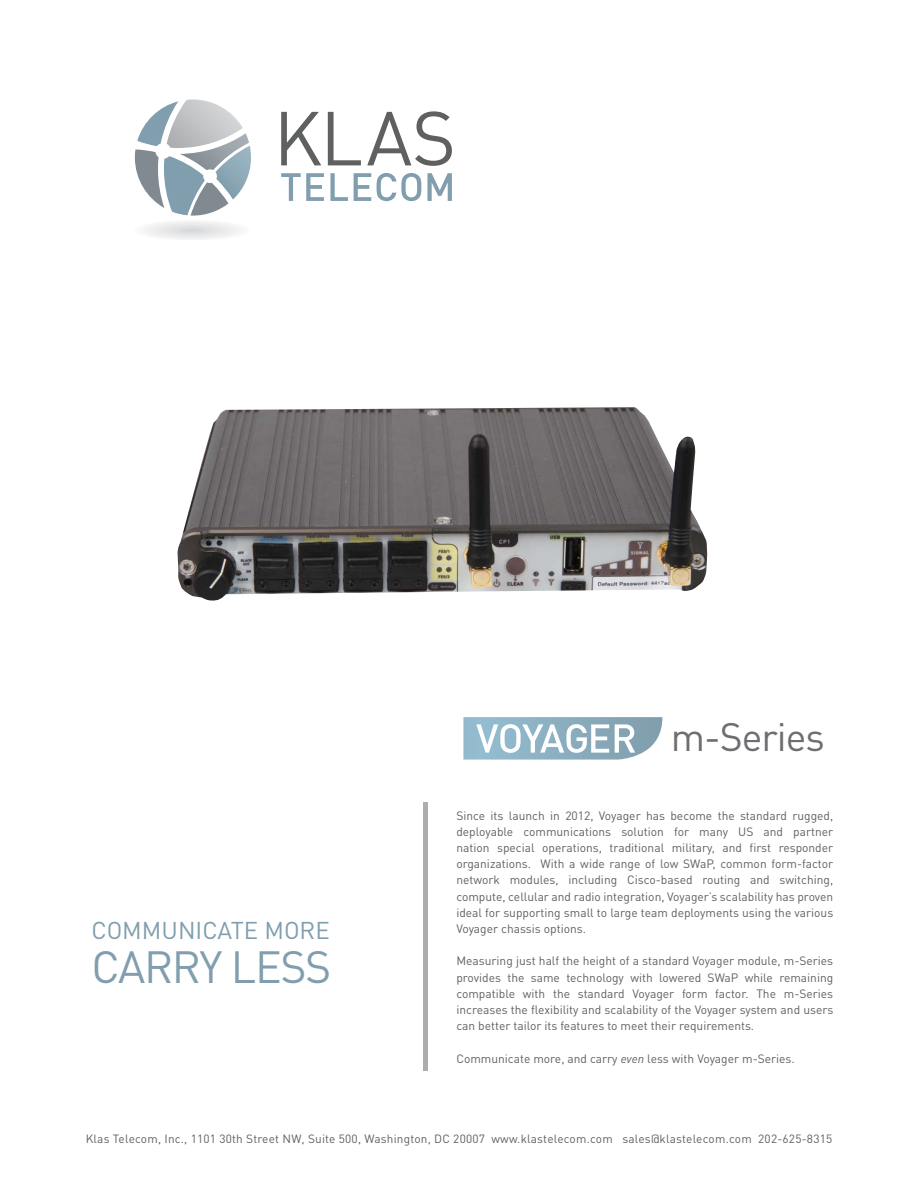
<style>
.page{position:relative;width:918px;height:1188px;background:#fff}
.page>*{position:absolute;margin:0;border:0;box-sizing:border-box;transform-origin:0 0}
.t1{font:44.55px "DINOT";letter-spacing:-.03em;color:#809ead}
.t2{font:39.15px "DINOT";letter-spacing:-.025em;color:#6d6e71}
.t3{font:24px "DINOT";color:#809ead}
.t4{font:12px/16.2px "DINOT";color:#5f6060;text-align:justify}
.t5{font:11.85px "DINOT";letter-spacing:.015em;color:#5f6060}
.s1{font-style:italic}
</style>
<div class="page">
<svg style="left:281px;top:112px;width:40px;height:53px"></svg>
<svg style="left:328px;top:112px;width:33px;height:53px"></svg>
<svg style="left:367px;top:111px;width:84px;height:55px"></svg>
<svg style="left:281px;top:173px;width:43px;height:28px"></svg>
<svg style="left:330px;top:173px;width:18px;height:28px"></svg>
<svg style="left:354px;top:173px;width:17px;height:28px"></svg>
<svg style="left:377px;top:173px;width:44px;height:28px"></svg>
<svg style="left:427px;top:173px;width:24px;height:28px"></svg>
<svg style="left:134px;top:99px;width:117px;height:140px"></svg>
<svg style="left:463px;top:717px;width:199px;height:43px"></svg>
<div style="left:423px;top:802px;width:5px;height:269px;background:#abadb0"></div>
<img style="left:177px;top:407px;width:530px;height:194px">
<h3 class="t3" style="left:92px;top:916px;width:240px">COMMUNICATE MORE</h3>
<h1 class="t1" style="left:92px;top:939px;width:241px">CARRY LESS</h1>
<h2 class="t2" style="left:671px;top:713px;width:155px">m-Series</h2>
<p class="t4" style="left:456px;top:807px;width:378px">Since its launch in 2012, Voyager has become the standard rugged, deployable communications solution for many US and partner nation special operations, traditional military, and first responder organizations. With a wide range of low SWaP, common form-factor network modules, including Cisco-based routing and switching, compute, cellular and radio integration, Voyager’s scalability has proven ideal for supporting small to large team deployments using the various Voyager chassis options.</p>
<p class="t4" style="left:456px;top:953px;width:378px">Measuring just half the height of a standard Voyager module, m-Series provides the same technology with lowered SWaP while remaining compatible with the standard Voyager form factor. The m-Series increases the flexibility and scalability of the Voyager system and users can better tailor its features to meet their requirements.</p>
<p class="t4" style="left:456px;top:1050px;width:340px">Communicate more, and carry <span class="s1">even</span> less with Voyager m-Series.</p>
<p class="t5" style="left:86px;top:1131px;width:748px">Klas Telecom, Inc., 1101 30th Street NW, Suite 500, Washington, DC 20007 www.klastelecom.com sales@klastelecom.com 202-625-8315</p>
</div>
